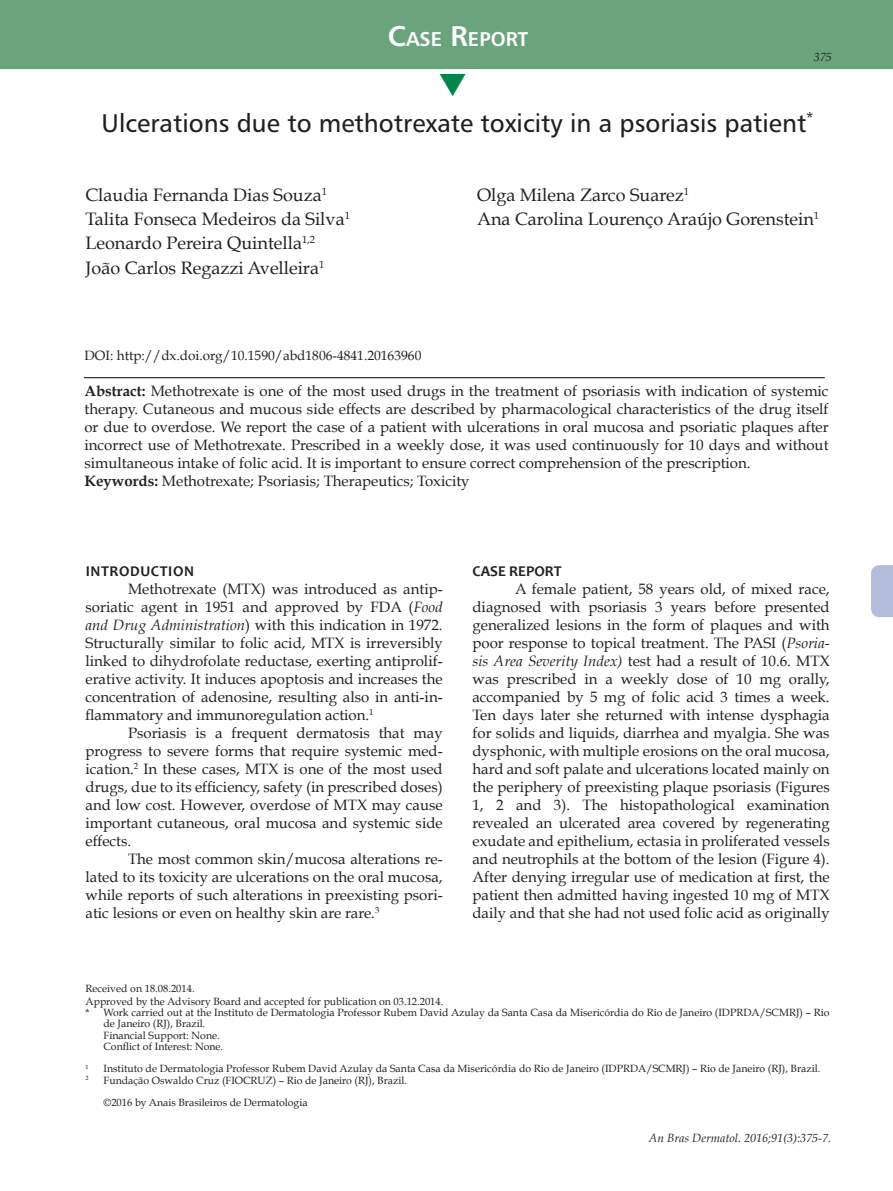
<style>
.page{position:relative;width:893px;height:1191px;background:#fff}
.page>*{position:absolute;margin:0;border:0;box-sizing:border-box;transform-origin:0 0}
.t1{font:25.5px "Humanist 777 BT Roman B";color:#231f20}
.t2{font:19.95px "Humanist 777 BT Bold B";color:#fff}
.t3{font:18px "Book Antiqua";color:#231f20}
.ABD-ING_-_final{font:15px/18px "Book Antiqua";color:#231f20;text-align:justify}
.ABD-ING{font:15px/18px "Book Antiqua";color:#231f20;text-align:justify}
.ABD-ING-2{font:700 15px "Candara";letter-spacing:.04em;color:#231f20}
.ABD-ING-3{font:700 15px "Candara";color:#231f20}
.t4{font:13.5px "Book Antiqua";color:#231f20}
.t5{font:italic 12px "Book Antiqua";color:#231f20}
.t6{font:10.5px/11.2px "Book Antiqua";color:#231f20}
.t7{font:6.15px "Book Antiqua";color:#231f20}
.s1{font-size:28.5px}
.s2{font-weight:700}
.s3{font-style:italic}
</style>
<div class="page">
<svg style="left:871px;top:565px;width:22px;height:52px"></svg>
<div style="left:0;top:0;width:893px;height:68px;background:#69a47d"></div>
<hr style="left:84px;top:377px;width:741px;height:1px;background:#231f20">
<p class="t2" style="left:388px;top:26px;width:142px"><span class="s1">C</span>ASE <span class="s1">R</span>EPORT</p>
<p class="t5" style="left:814px;top:50px;width:19px">375</p>
<p class="t1" style="left:101px;top:107px;width:714px">Ulcerations due to methotrexate toxicity in a psoriasis patient<sup>*</sup></p>
<p class="t3" style="left:86px;top:184px;width:243px">Claudia Fernanda Dias Souza<sup>1</sup></p>
<p class="t3" style="left:477px;top:184px;width:214px">Olga Milena Zarco Suarez<sup>1</sup></p>
<p class="t3" style="left:86px;top:208px;width:266px">Talita Fonseca Medeiros da Silva<sup>1</sup></p>
<p class="t3" style="left:477px;top:208px;width:344px">Ana Carolina Lourenço Araújo Gorenstein<sup>1</sup></p>
<p class="t3" style="left:86px;top:232px;width:231px">Leonardo Pereira Quintella<sup>1,2</sup></p>
<p class="t3" style="left:86px;top:256px;width:240px">João Carlos Regazzi Avelleira<sup>1</sup></p>
<p class="t4" style="left:84px;top:347px;width:338px">DOI: http://dx.doi.org/10.1590/abd1806-4841.20163960</p>
<p class="ABD-ING_-_final" style="left:84px;top:382px;width:746px"><span class="s2">Abstract:</span> Methotrexate is one of the most used drugs in the treatment of psoriasis with indication of systemic therapy. Cutaneous and mucous side effects are described by pharmacological characteristics of the drug itself or due to overdose. We report the case of a patient with ulcerations in oral mucosa and psoriatic plaques after incorrect use of Methotrexate. Prescribed in a weekly dose, it was used continuously for 10 days and without simultaneous intake of folic acid. It is important to ensure correct comprehension of the prescription.</p>
<p class="ABD-ING_-_final" style="left:84px;top:472px;width:387px"><span class="s2">Keywords:</span> Methotrexate; Psoriasis; Therapeutics; Toxicity</p>
<p class="ABD-ING-2" style="left:86px;top:562px;width:110px">INTRODUCTION</p>
<p class="ABD-ING" style="left:86px;top:580px;width:359px;text-indent:43px">Methotrexate (MTX) was introduced as antip&shy;soriatic agent in 1951 and approved by FDA (<span class="s3">Food and Drug Administration</span>) with this indication in 1972.<br>Structurally similar to folic acid, MTX is irreversibly linked to dihydrofolate reductase, exerting antiprolif&shy;erative activity. It induces apoptosis and increases the concentration of adenosine, resulting also in anti-in&shy;flammatory and immunoregulation action.<sup>1</sup></p>
<p class="ABD-ING" style="left:86px;top:724px;width:359px;text-indent:43px">Psoriasis is a frequent dermatosis that may progress to severe forms that require systemic med&shy;ication.<sup>2</sup> In these cases, MTX is one of the most used drugs, due to its efficiency, safety (in prescribed doses) and low cost. However, overdose of MTX may cause important cutaneous, oral mucosa and systemic side effects.</p>
<p class="ABD-ING" style="left:86px;top:850px;width:359px;text-indent:43px">The most common skin/mucosa alterations re&shy;lated to its toxicity are ulcerations on the oral mucosa, while reports of such alterations in preexisting psori&shy;atic lesions or even on healthy skin are rare.<sup>3</sup></p>
<p class="ABD-ING-3" style="left:472px;top:562px;width:91px">CASE REPORT</p>
<p class="ABD-ING_-_final" style="left:472px;top:580px;width:359px;text-indent:43px">A female patient, 58 years old, of mixed race, diagnosed with psoriasis 3 years before presented generalized lesions in the form of plaques and with poor response to topical treatment. The PASI (<span class="s3">Psoria&shy;sis Area Severity Index)</span> test had a result of 10.6. MTX was prescribed in a weekly dose of 10 mg orally, accompanied by 5 mg of folic acid 3 times a week.<br>Ten days later she returned with intense dysphagia for solids and liquids, diarrhea and myalgia. She was dysphonic, with multiple erosions on the oral mucosa, hard and soft palate and ulcerations located mainly on the periphery of preexisting plaque psoriasis (Figures 1, 2 and 3). The histopathological examination revealed an ulcerated area covered by regenerating exudate and epithelium, ectasia in proliferated vessels and neutrophils at the bottom of the lesion (Figure 4).<br>After denying irregular use of medication at first, the patient then admitted having ingested 10 mg of MTX daily and that she had not used folic acid as originally</p>
<p class="t6" style="left:86px;top:982px;width:111px">Received on 18.08.2014.</p>
<p class="t6" style="left:86px;top:995px;width:359px">Approved by the Advisory Board and accepted for publication on 03.12.2014.</p>
<p class="t6" style="left:104px;top:1006px;width:728px;text-indent:-18px">* Work carried out at the Instituto de Dermatologia Professor Rubem David Azulay da Santa Casa da Misericórdia do Rio de Janeiro (IDPRDA/SCMRJ) – Rio de Janeiro (RJ), Brazil.</p>
<p class="t6" style="left:104px;top:1029px;width:118px">Financial Support: None.</p>
<p class="t6" style="left:104px;top:1040px;width:121px">Conflict of Interest: None.</p>
<p class="t7" style="left:86px;top:1062px;width:5px">1</p>
<p class="t6" style="left:104px;top:1063px;width:718px">Instituto de Dermatologia Professor Rubem David Azulay da Santa Casa da Misericórdia do Rio de Janeiro (IDPRDA/SCMRJ) – Rio de Janeiro (RJ), Brazil.</p>
<p class="t7" style="left:86px;top:1074px;width:5px">2</p>
<p class="t6" style="left:104px;top:1074px;width:305px">Fundação Oswaldo Cruz (FIOCRUZ) – Rio de Janeiro (RJ), Brazil.</p>
<p class="t6" style="left:104px;top:1096px;width:206px">©2016 by Anais Brasileiros de Dermatologia</p>
<p class="t5" style="left:649px;top:1131px;width:184px">An Bras Dermatol. 2016;91(3):375-7.</p>
</div>
